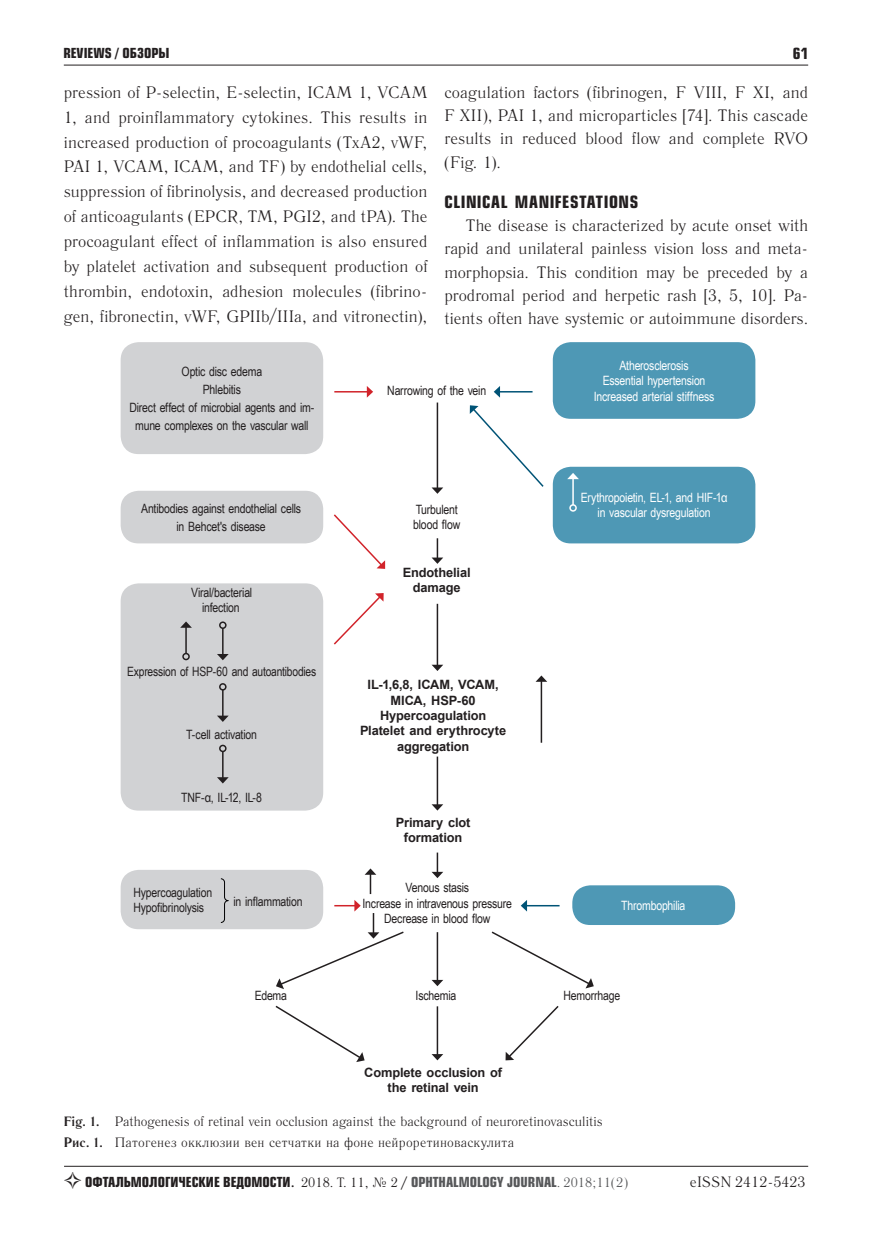
<style>
.page{position:relative;width:872px;height:1234px;background:#fff}
.page>*{position:absolute;margin:0;border:0;box-sizing:border-box;transform-origin:0 0}
.t1{font:16.5px/24.9px "Literaturnaya C";color:#231f20;text-align:justify}
.t2{font:700 16.5px "Europe Cond";letter-spacing:.035em;color:#231f20}
.t3{font:15px "Literaturnaya C";color:#231f20}
.t4{font:700 15px "Europe Cond";color:#231f20}
.t5{font:13.5px/20.4px "Literaturnaya C";letter-spacing:.005em;color:#231f20}
.t6{font:700 13.5px "Europe Cond";color:#231f20}
.t7{font:12.9px/15.5px "Arial Narrow";letter-spacing:-.015em;color:#231f20;text-align:center}
.t8{font:700 12.9px/15.5px "Arial";letter-spacing:-.01em;color:#231f20;text-align:center}
.t9{font:12.9px/15.5px "Arial Narrow";letter-spacing:-.015em;color:#fff;text-align:center}
.s1{font-weight:700}
.s2{font-family:"Literaturnaya C"}
.s3{font-family:"Literaturnaya C";font-weight:400}
.s4{color:#57585a}
.s5{font-family:"Literaturnaya C";font-weight:400;color:#57585a}
</style>
<div class="page">
<hr style="left:64px;top:1165px;width:744px;height:1px;background:#231f20">
<hr style="left:64px;top:65px;width:744px;height:1px;background:#231f20">
<div style="left:121px;top:342px;width:202px;height:112px;background:#d1d2d4;border-radius:18px"></div>
<div style="left:553px;top:342px;width:202px;height:76px;background:#4e98b5;border-radius:18px"></div>
<div style="left:572px;top:885px;width:163px;height:39px;background:#4e98b5;border-radius:18px"></div>
<div style="left:121px;top:490px;width:202px;height:53px;background:#d1d2d4;border-radius:18px"></div>
<div style="left:553px;top:466px;width:202px;height:77px;background:#4e98b5;border-radius:18px"></div>
<hr style="left:572px;top:478px;width:2px;height:27px;background:#fff">
<div style="left:569px;top:504px;width:8px;height:7px;border:2px solid #fff;border-radius:50%"></div>
<svg style="left:567px;top:473px;width:12px;height:6px"></svg>
<div style="left:121px;top:583px;width:202px;height:227px;background:#d1d2d4;border-radius:18px"></div>
<div style="left:219px;top:621px;width:7px;height:8px;border:2px solid #231f20;border-radius:50%"></div>
<svg style="left:217px;top:628px;width:12px;height:32px"></svg>
<hr style="left:185px;top:627px;width:2px;height:26px;background:#231f20">
<div style="left:182px;top:652px;width:8px;height:8px;border:2px solid #231f20;border-radius:50%"></div>
<svg style="left:181px;top:621px;width:10px;height:6px"></svg>
<div style="left:219px;top:683px;width:7px;height:7px;border:2px solid #231f20;border-radius:50%"></div>
<svg style="left:217px;top:689px;width:12px;height:32px"></svg>
<div style="left:219px;top:744px;width:7px;height:8px;border:2px solid #231f20;border-radius:50%"></div>
<svg style="left:217px;top:751px;width:12px;height:32px"></svg>
<div style="left:121px;top:869px;width:202px;height:60px;background:#d1d2d4;border-radius:18px"></div>
<svg style="left:220px;top:878px;width:9px;height:44px"></svg>
<hr style="left:334px;top:391px;width:33px;height:1px;background:#d1232a">
<svg style="left:367px;top:386px;width:6px;height:11px"></svg>
<svg style="left:334px;top:593px;width:50px;height:52px"></svg>
<svg style="left:334px;top:514px;width:51px;height:54px"></svg>
<hr style="left:499px;top:391px;width:33px;height:1px;background:#005376">
<svg style="left:494px;top:386px;width:6px;height:11px"></svg>
<hr style="left:526px;top:904px;width:33px;height:2px;background:#005376">
<svg style="left:521px;top:900px;width:6px;height:11px"></svg>
<svg style="left:470px;top:405px;width:74px;height:82px"></svg>
<svg style="left:431px;top:538px;width:12px;height:25px"></svg>
<svg style="left:431px;top:852px;width:12px;height:26px"></svg>
<svg style="left:364px;top:868px;width:12px;height:25px"></svg>
<hr style="left:437px;top:603px;width:1px;height:62px;background:#231f20">
<svg style="left:431px;top:664px;width:12px;height:7px"></svg>
<hr style="left:437px;top:756px;width:1px;height:48px;background:#231f20">
<svg style="left:431px;top:804px;width:12px;height:6px"></svg>
<hr style="left:437px;top:931px;width:1px;height:49px;background:#231f20">
<svg style="left:431px;top:979px;width:12px;height:6px"></svg>
<hr style="left:437px;top:1006px;width:1px;height:48px;background:#231f20">
<svg style="left:431px;top:1053px;width:12px;height:7px"></svg>
<svg style="left:505px;top:1006px;width:54px;height:54px"></svg>
<svg style="left:275px;top:1005px;width:89px;height:56px"></svg>
<svg style="left:491px;top:931px;width:103px;height:57px"></svg>
<svg style="left:276px;top:899px;width:128px;height:89px"></svg>
<hr style="left:540px;top:681px;width:2px;height:61px;background:#231f20">
<svg style="left:536px;top:675px;width:11px;height:6px"></svg>
<hr style="left:437px;top:402px;width:1px;height:86px;background:#231f20">
<svg style="left:431px;top:487px;width:12px;height:6px"></svg>
<p class="t6" style="left:63px;top:44px;width:108px">REVIEWS / ОБЗОРЫ</p>
<p class="t4" style="left:793px;top:43px;width:17px">61</p>
<p class="t1" style="left:64px;top:80px;width:365px">pression of P-selectin, E-selectin, ICAM 1, VCAM 1, and proinflammatory cytokines. This results in increased production of procoagulants (TxA2, vWF, PAI 1, VCAM, ICAM, and TF) by endothelial cells, suppression of fibrinolysis, and decreased production of anticoagulants (EPCR, TM, PGI2, and tPA). The procoagulant effect of inflammation is also ensured by platelet activation and subsequent production of thrombin, endotoxin, adhesion molecules (fibrino&shy;gen, fibronectin, vWF, GPIIb/IIIa, and vitronectin),</p>
<p class="t1" style="left:444px;top:80px;width:365px;line-height:23.2px">coagulation factors (fibrinogen, F VIII, F XI, and F XII), PAI 1, and microparticles [74]. This cascade results in reduced blood flow and complete RVO (Fig. 1).</p>
<p class="t2" style="left:444px;top:191px;width:195px">CLINICAL MANIFESTATIONS</p>
<p class="t1" style="left:444px;top:214px;width:365px;line-height:23.2px;text-indent:21px">The disease is characterized by acute onset with rapid and unilateral painless vision loss and meta&shy;morphopsia. This condition may be preceded by a prodromal period and herpetic rash [3, 5, 10]. Pa&shy;tients often have systemic or autoimmune disorders.</p>
<p class="t7" style="left:129px;top:361px;width:187px;line-height:18px">Optic disc edema<br>Phlebitis<br>Direct effect of microbial agents and im&shy;mune complexes on the vascular wall</p>
<p class="t9" style="left:594px;top:357px;width:122px">Atherosclerosis<br>Essential hypertension<br>Increased arterial stiffness</p>
<p class="t7" style="left:387px;top:382px;width:100px">Narrowing of the vein</p>
<p class="t7" style="left:141px;top:498px;width:162px;line-height:18px">Antibodies against endothelial cells in Behcet's disease</p>
<p class="t7" style="left:191px;top:584px;width:63px">Viral/bacterial infection</p>
<p class="t7" style="left:127px;top:662px;width:191px">Expression of HSP-60 and autoantibodies</p>
<p class="t7" style="left:186px;top:725px;width:72px">T-cell activation</p>
<p class="t7" style="left:181px;top:788px;width:82px">TNF-α, IL-12, IL-8</p>
<p class="t7" style="left:133px;top:883px;width:80px;text-align:left">Hypercoagulation<br>Hypofibrinolysis</p>
<p class="t7" style="left:233px;top:892px;width:71px">in inflammation</p>
<p class="t7" style="left:413px;top:501px;width:49px;text-align:left">Turbulent blood flow</p>
<p class="t8" style="left:403px;top:564px;width:69px">Endothelial damage</p>
<p class="t8" style="left:360px;top:677px;width:148px">IL-1,6,8, ICAM, VCAM,<br>MICA, HSP-60<br>Hypercoagulation<br>Platelet and erythrocyte aggregation</p>
<p class="t8" style="left:396px;top:814px;width:76px">Primary clot formation</p>
<p class="t7" style="left:362px;top:879px;width:151px">Venous stasis<br>Increase in intravenous pressure<br>Decrease in blood flow</p>
<p class="t9" style="left:581px;top:489px;width:148px">Erythropoietin, EL-1, and HIF-1α in vascular dysregulation</p>
<p class="t9" style="left:621px;top:896px;width:66px">Thrombophilia</p>
<p class="t7" style="left:255px;top:986px;width:34px">Edema</p>
<p class="t7" style="left:415px;top:986px;width:42px">Ischemia</p>
<p class="t7" style="left:563px;top:986px;width:58px">Hemorrhage</p>
<p class="t8" style="left:364px;top:1064px;width:139px">Complete occlusion of the retinal vein</p>
<p class="t5" style="left:64px;top:1111px;width:540px"><span class="s1">Fig. 1.</span> Pathogenesis of retinal vein occlusion against the background of neuroretinovasculitis<br><span class="s1">Рис. 1.</span> Патогенез окклюзии вен сетчатки на фоне нейроретиноваскулита</p>
<p class="t6" style="left:85px;top:1172px;width:544px">ОФТАЛЬМОЛОГИЧЕСКИЕ ВЕДОМОСТИ<span class="s2">.</span> <span class="s3">2018. Т. 11, № 2</span> <span class="s2">/</span> <span class="s4">OPHTHALMOLOGY JOURNAL</span><span class="s5">. 2018;11(2)</span></p>
<p class="t3" style="left:690px;top:1173px;width:117px">eISSN 2412-5423</p>
</div>
